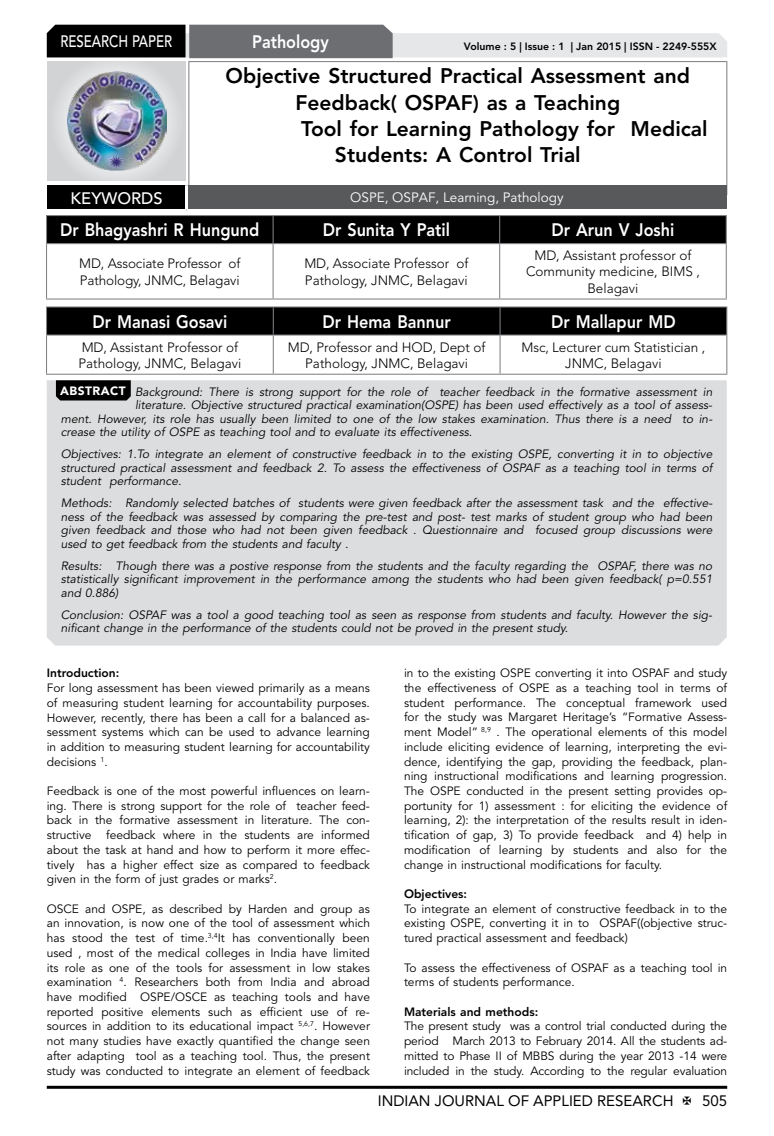
<style>
.page{position:relative;width:774px;height:1136px;background:#fff}
.page>*{position:absolute;margin:0;border:0;box-sizing:border-box;transform-origin:0 0}
.t1{font:800 21px "Avenir LT Std";color:#000}
.t2{font:800 18px "Avenir LT Std";color:#fff;scale:.9 1}
.t3{font:500 16.5px "Avenir LT Std";color:#fff;scale:.8 1}
.t4{font:500 16.5px "Avenir LT Std";color:#fff}
.t5{font:15px "Avenir LT Std";color:#000}
.t6{font:300 13.5px/16.2px "Avenir LT Std";color:#000}
.t7{font:13.5px "Avenir LT Std";color:#fff}
.t8{font:12px/14.7px "Avenir LT Std";color:#000;text-align:justify}
.t9{font:italic 12px/13.5px "Avenir LT Std";color:#000;text-align:justify}
.t10{font:800 12px "Avenir LT Std";color:#000}
.t11{font:800 10.5px "Avenir LT Std";color:#000}
.s1{font-weight:900;font-style:normal;color:#fff}
</style>
<div class="page">
<hr style="left:47px;top:1085px;width:680px;height:3px;background:#000">
<div style="left:48px;top:62px;width:137px;height:118px;background:linear-gradient(to right,#d9dadb,#d9dadb)"></div>
<img style="left:68px;top:71px;width:99px;height:100px">
<svg style="left:47px;top:25px;width:680px;height:33px;background:#979899"></svg>
<hr style="left:188px;top:61px;width:539px;height:1px;background:#808285">
<hr style="left:188px;top:62px;width:1px;height:132px;background:#808285">
<hr style="left:726px;top:62px;width:1px;height:132px;background:#808285">
<svg style="left:46px;top:215px;width:681px;height:28px;background:#050506"></svg>
<hr style="left:46px;top:243px;width:227px;height:1px;background:#808285">
<hr style="left:46px;top:244px;width:1px;height:54px;background:#808285">
<hr style="left:273px;top:243px;width:227px;height:1px;background:#808285">
<hr style="left:273px;top:244px;width:1px;height:54px;background:#808285">
<hr style="left:500px;top:243px;width:227px;height:1px;background:#808285">
<hr style="left:499px;top:244px;width:1px;height:54px;background:#808285">
<hr style="left:726px;top:244px;width:1px;height:54px;background:#808285">
<hr style="left:46px;top:298px;width:227px;height:1px;background:#808285">
<hr style="left:273px;top:298px;width:227px;height:1px;background:#808285">
<hr style="left:500px;top:298px;width:227px;height:1px;background:#808285">
<hr style="left:46px;top:306px;width:227px;height:1px;background:#808285">
<hr style="left:273px;top:306px;width:227px;height:1px;background:#808285">
<hr style="left:500px;top:306px;width:227px;height:1px;background:#808285">
<div style="left:46px;top:307px;width:681px;height:27px;background:#000"></div>
<hr style="left:46px;top:334px;width:227px;height:1px;background:#808285">
<hr style="left:46px;top:335px;width:1px;height:38px;background:#808285">
<hr style="left:273px;top:334px;width:227px;height:1px;background:#808285">
<hr style="left:273px;top:335px;width:1px;height:38px;background:#808285">
<hr style="left:500px;top:334px;width:227px;height:1px;background:#808285">
<hr style="left:499px;top:335px;width:2px;height:38px;background:#808285">
<hr style="left:726px;top:335px;width:1px;height:38px;background:#808285">
<hr style="left:46px;top:373px;width:227px;height:2px;background:#808285">
<hr style="left:273px;top:373px;width:227px;height:2px;background:#808285">
<hr style="left:500px;top:373px;width:227px;height:2px;background:#808285">
<div style="left:47px;top:185px;width:139px;height:25px;background:#000"></div>
<div style="left:186px;top:185px;width:541px;height:25px;background:#58595b"></div>
<hr style="left:185px;top:185px;width:3px;height:24px;background:#fff">
<hr style="left:47px;top:209px;width:139px;height:3px;background:#fff">
<hr style="left:186px;top:209px;width:541px;height:3px;background:#fff">
<div style="left:47px;top:380px;width:680px;height:265px;background:#dcddde"></div>
<svg style="left:56px;top:380px;width:75px;height:20px"></svg>
<h3 class="t3" style="left:60px;top:32px;width:139px">RESEARCH PAPER</h3>
<h2 class="t2" style="left:252px;top:31px;width:87px">Pathology</h2>
<p class="t11" style="left:464px;top:41px;width:254px">Volume : 5 | Issue : 1 | Jan 2015 | ISSN - 2249-555X</p>
<h1 class="t1" style="left:226px;top:64px;width:466px">Objective Structured Practical Assessment and</h1>
<h1 class="t1" style="left:295px;top:90px;width:326px">Feedback( OSPAF) as a Teaching</h1>
<h1 class="t1" style="left:301px;top:116px;width:408px">Tool for Learning Pathology for Medical</h1>
<h1 class="t1" style="left:335px;top:142px;width:247px">Students: A Control Trial</h1>
<h3 class="t4" style="left:71px;top:189px;width:94px">KEYWORDS</h3>
<p class="t7" style="left:350px;top:189px;width:215px">OSPE, OSPAF, Learning, Pathology</p>
<h2 class="t2" style="left:60px;top:219px;width:223px">Dr Bhagyashri R Hungund</h2>
<h2 class="t2" style="left:323px;top:219px;width:143px">Dr Sunita Y Patil</h2>
<h2 class="t2" style="left:552px;top:219px;width:138px">Dr Arun V Joshi</h2>
<p class="t6" style="left:79px;top:255px;width:163px">MD, Associate Professor of<br>Pathology, JNMC, Belagavi</p>
<p class="t6" style="left:304px;top:255px;width:166px">MD, Associate Professor of<br>Pathology, JNMC, Belagavi</p>
<p class="t6" style="left:526px;top:247px;width:175px;text-align:center">MD, Assistant professor of<br>Community medicine, BIMS ,<br>Belagavi</p>
<h2 class="t2" style="left:93px;top:311px;width:151px">Dr Manasi Gosavi</h2>
<h2 class="t2" style="left:323px;top:311px;width:144px">Dr Hema Bannur</h2>
<h2 class="t2" style="left:551px;top:311px;width:140px">Dr Mallapur MD</h2>
<p class="t6" style="left:78px;top:339px;width:164px">MD, Assistant Professor of<br>Pathology, JNMC, Belagavi</p>
<p class="t6" style="left:288px;top:339px;width:199px;text-align:center">MD, Professor and HOD, Dept of<br>Pathology, JNMC, Belagavi</p>
<p class="t6" style="left:522px;top:339px;width:185px;text-align:center">Msc, Lecturer cum Statistician ,<br>JNMC, Belagavi</p>
<p class="t9" style="left:60px;top:385px;width:654px"><span class="s1">ABSTRACT</span> Background: There is strong support for the role of teacher feedback in the formative assessment in</p>
<p class="t9" style="left:135px;top:398px;width:579px">literature. Objective structured practical examination(OSPE) has been used effectively as a tool of assess-</p>
<p class="t9" style="left:61px;top:412px;width:653px">ment. However, its role has usually been limited to one of the low stakes examination. Thus there is a need to in-</p>
<p class="t9" style="left:61px;top:425px;width:413px">crease the utility of OSPE as teaching tool and to evaluate its effectiveness.</p>
<p class="t9" style="left:61px;top:447px;width:653px">Objectives: 1.To integrate an element of constructive feedback in to the existing OSPE, converting it in to objective structured practical assessment and feedback 2. To assess the effectiveness of OSPAF as a teaching tool in terms of student performance.</p>
<p class="t9" style="left:61px;top:496px;width:653px">Methods: Randomly selected batches of students were given feedback after the assessment task and the effective&shy;ness of the feedback was assessed by comparing the pre-test and post- test marks of student group who had been given feedback and those who had not been given feedback . Questionnaire and focused group discussions were used to get feedback from the students and faculty .</p>
<p class="t9" style="left:61px;top:559px;width:653px">Results: Though there was a postive response from the students and the faculty regarding the OSPAF, there was no statistically significant improvement in the performance among the students who had been given feedback( p=0.551 and 0.886)</p>
<p class="t9" style="left:61px;top:608px;width:653px">Conclusion: OSPAF was a tool a good teaching tool as seen as response from students and faculty. However the sig&shy;nificant change in the performance of the students could not be proved in the present study.</p>
<p class="t10" style="left:47px;top:666px;width:74px">Introduction:</p>
<p class="t8" style="left:47px;top:681px;width:325px">For long assessment has been viewed primarily as a means of measuring student learning for accountability purposes.<br>However, recently, there has been a call for a balanced as&shy;sessment systems which can be used to advance learning in addition to measuring student learning for accountability decisions <sup>1</sup>.</p>
<p class="t8" style="left:47px;top:783px;width:325px">Feedback is one of the most powerful influences on learn&shy;ing. There is strong support for the role of teacher feed&shy;back in the formative assessment in literature. The con&shy;structive feedback where in the students are informed about the task at hand and how to perform it more effec&shy;tively has a higher effect size as compared to feedback given in the form of just grades or marks<sup>2</sup>.</p>
<p class="t8" style="left:47px;top:901px;width:325px">OSCE and OSPE, as described by Harden and group as an innovation, is now one of the tool of assessment which has stood the test of time.<sup>3,4</sup>It has conventionally been used , most of the medical colleges in India have limited its role as one of the tools for assessment in low stakes examination <sup>4</sup>. Researchers both from India and abroad have modified OSPE/OSCE as teaching tools and have reported positive elements such as efficient use of re&shy;sources in addition to its educational impact <sup>5,6,7</sup>. However not many studies have exactly quantified the change seen after adapting tool as a teaching tool. Thus, the present study was conducted to integrate an element of feedback</p>
<p class="t8" style="left:404px;top:666px;width:325px">in to the existing OSPE converting it into OSPAF and study the effectiveness of OSPE as a teaching tool in terms of student performance. The conceptual framework used for the study was Margaret Heritage’s “Formative Assess&shy;ment Model” <sup>8,9</sup> . The operational elements of this model include eliciting evidence of learning, interpreting the evi&shy;dence, identifying the gap, providing the feedback, plan&shy;ning instructional modifications and learning progression.<br>The OSPE conducted in the present setting provides op&shy;portunity for 1) assessment : for eliciting the evidence of learning, 2): the interpretation of the results result in iden&shy;tification of gap, 3) To provide feedback and 4) help in modification of learning by students and also for the change in instructional modifications for faculty.</p>
<p class="t10" style="left:404px;top:886px;width:65px">Objectives:</p>
<p class="t8" style="left:404px;top:901px;width:325px">To integrate an element of constructive feedback in to the existing OSPE, converting it in to OSPAF((objective struc&shy;tured practical assessment and feedback)</p>
<p class="t8" style="left:404px;top:960px;width:325px">To assess the effectiveness of OSPAF as a teaching tool in terms of students performance.</p>
<p class="t10" style="left:404px;top:1004px;width:136px">Materials and methods:</p>
<p class="t8" style="left:404px;top:1019px;width:325px">The present study was a control trial conducted during the period March 2013 to February 2014. All the students ad&shy;mitted to Phase II of MBBS during the year 2013 -14 were included in the study. According to the regular evaluation</p>
<p class="t5" style="left:378px;top:1091px;width:297px">INDIAN JOURNAL OF APPLIED RESEARCH</p>
<p class="t5" style="left:702px;top:1091px;width:27px">505</p>
</div>
